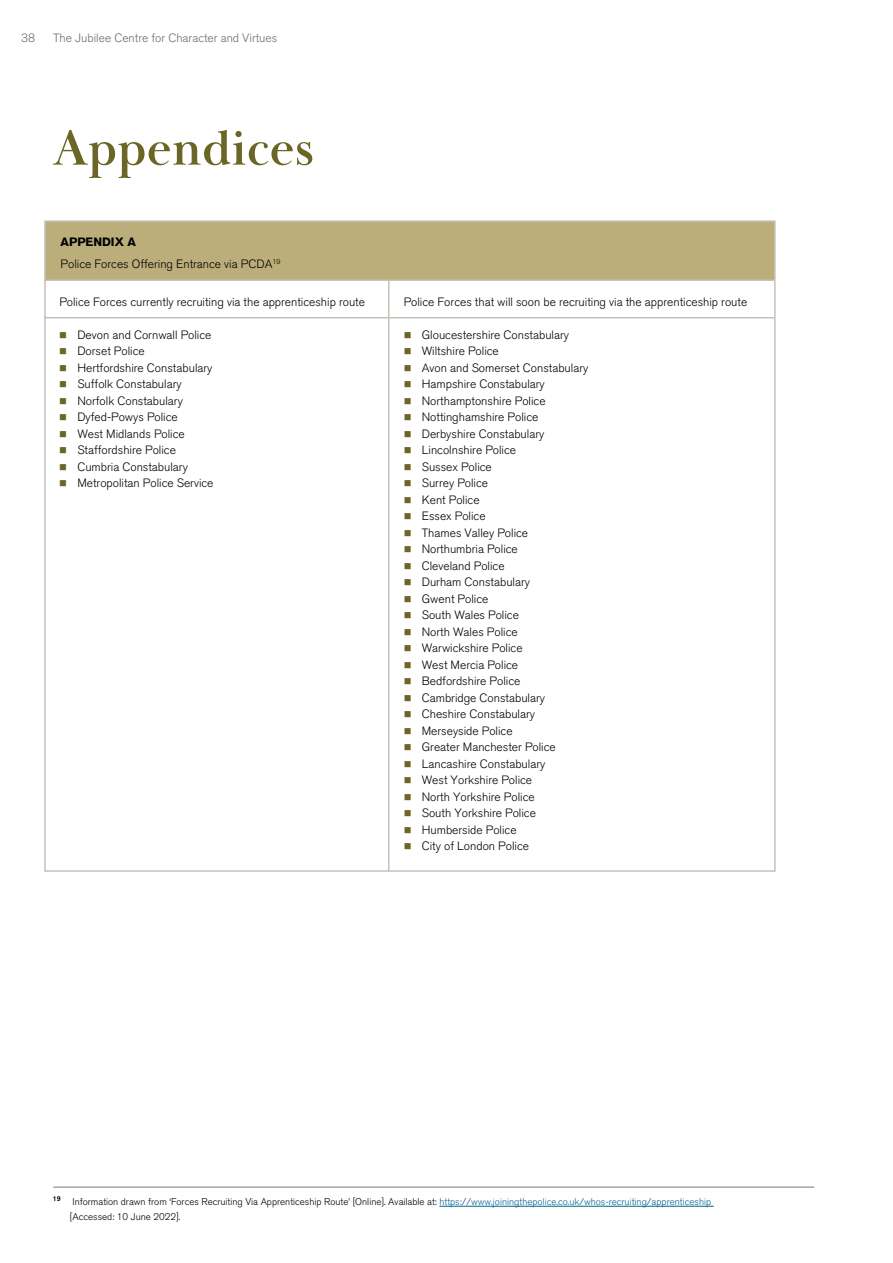
<style>
.page{position:relative;width:893px;height:1263px;background:#fff}
.page>*{position:absolute;margin:0;border:0;box-sizing:border-box;transform-origin:0 0}
.t1{font:700 51px "Baskerville Display PT";color:#6c6626}
.t2{font:300 12px "Akzidenz Grotesk BQ";color:#000}
.t3{font:300 12px "Akzidenz Grotesk BQ";color:#6d6c6c}
.t4{font:700 12px "Akzidenz Grotesk BQ";color:#000}
.t5{font:300 9.75px/15px "Akzidenz Grotesk BQ";color:#000}
.s1{color:#6c6626}
.s2{color:#00638e}
</style>
<div class="page">
<div style="left:45px;top:221px;width:730px;height:59px;background:#bbae7b"></div>
<hr style="left:439px;top:1206px;width:275px;height:1px;background:#00638e">
<hr style="left:53px;top:1187px;width:761px;height:1px;background:#797878">
<hr style="left:388px;top:280px;width:1px;height:592px;background:#c7c1b8">
<hr style="left:44px;top:317px;width:730px;height:1px;background:#c7c1b8">
<hr style="left:44px;top:279px;width:730px;height:2px;background:#c7c1b8">
<p class="t3" style="left:21px;top:32px;width:15px">38</p>
<p class="t3" style="left:53px;top:32px;width:226px">The Jubilee Centre for Character and Virtues</p>
<h1 class="t1" style="left:53px;top:118px;width:262px">Appendices</h1>
<p class="t4" style="left:61px;top:235px;width:77px">APPENDIX A</p>
<p class="t2" style="left:61px;top:257px;width:221px">Police Forces Offering Entrance via PCDA<sup>19</sup></p>
<p class="t2" style="left:59px;top:295px;width:307px">Police Forces currently recruiting via the apprenticeship route</p>
<p class="t2" style="left:59px;top:328px;width:154px"><span class="s1">■</span> Devon and Cornwall Police</p>
<p class="t2" style="left:59px;top:344px;width:87px"><span class="s1">■</span> Dorset Police</p>
<p class="t2" style="left:59px;top:361px;width:155px"><span class="s1">■</span> Hertfordshire Constabulary</p>
<p class="t2" style="left:59px;top:377px;width:124px"><span class="s1">■</span> Suffolk Constabulary</p>
<p class="t2" style="left:59px;top:394px;width:125px"><span class="s1">■</span> Norfolk Constabulary</p>
<p class="t2" style="left:59px;top:410px;width:120px"><span class="s1">■</span> Dyfed-Powys Police</p>
<p class="t2" style="left:59px;top:427px;width:127px"><span class="s1">■</span> West Midlands Police</p>
<p class="t2" style="left:59px;top:443px;width:118px"><span class="s1">■</span> Staffordshire Police</p>
<p class="t2" style="left:59px;top:460px;width:130px"><span class="s1">■</span> Cumbria Constabulary</p>
<p class="t2" style="left:59px;top:476px;width:156px"><span class="s1">■</span> Metropolitan Police Service</p>
<p class="t2" style="left:404px;top:295px;width:345px">Police Forces that will soon be recruiting via the apprenticeship route</p>
<p class="t2" style="left:404px;top:328px;width:167px"><span class="s1">■</span> Gloucestershire Constabulary</p>
<p class="t2" style="left:404px;top:344px;width:97px"><span class="s1">■</span> Wiltshire Police</p>
<p class="t2" style="left:404px;top:361px;width:186px"><span class="s1">■</span> Avon and Somerset Constabulary</p>
<p class="t2" style="left:404px;top:377px;width:143px"><span class="s1">■</span> Hampshire Constabulary</p>
<p class="t2" style="left:404px;top:394px;width:143px"><span class="s1">■</span> Northamptonshire Police</p>
<p class="t2" style="left:404px;top:410px;width:136px"><span class="s1">■</span> Nottinghamshire Police</p>
<p class="t2" style="left:404px;top:427px;width:142px"><span class="s1">■</span> Derbyshire Constabulary</p>
<p class="t2" style="left:404px;top:443px;width:114px"><span class="s1">■</span> Lincolnshire Police</p>
<p class="t2" style="left:404px;top:460px;width:90px"><span class="s1">■</span> Sussex Police</p>
<p class="t2" style="left:404px;top:476px;width:86px"><span class="s1">■</span> Surrey Police</p>
<p class="t2" style="left:404px;top:493px;width:77px"><span class="s1">■</span> Kent Police</p>
<p class="t2" style="left:404px;top:509px;width:83px"><span class="s1">■</span> Essex Police</p>
<p class="t2" style="left:404px;top:526px;width:126px"><span class="s1">■</span> Thames Valley Police</p>
<p class="t2" style="left:404px;top:542px;width:116px"><span class="s1">■</span> Northumbria Police</p>
<p class="t2" style="left:404px;top:559px;width:102px"><span class="s1">■</span> Cleveland Police</p>
<p class="t2" style="left:404px;top:575px;width:128px"><span class="s1">■</span> Durham Constabulary</p>
<p class="t2" style="left:404px;top:592px;width:86px"><span class="s1">■</span> Gwent Police</p>
<p class="t2" style="left:404px;top:608px;width:117px"><span class="s1">■</span> South Wales Police</p>
<p class="t2" style="left:404px;top:625px;width:115px"><span class="s1">■</span> North Wales Police</p>
<p class="t2" style="left:404px;top:641px;width:120px"><span class="s1">■</span> Warwickshire Police</p>
<p class="t2" style="left:404px;top:658px;width:116px"><span class="s1">■</span> West Mercia Police</p>
<p class="t2" style="left:404px;top:674px;width:118px"><span class="s1">■</span> Bedfordshire Police</p>
<p class="t2" style="left:404px;top:691px;width:143px"><span class="s1">■</span> Cambridge Constabulary</p>
<p class="t2" style="left:404px;top:707px;width:133px"><span class="s1">■</span> Cheshire Constabulary</p>
<p class="t2" style="left:404px;top:724px;width:110px"><span class="s1">■</span> Merseyside Police</p>
<p class="t2" style="left:404px;top:740px;width:153px"><span class="s1">■</span> Greater Manchester Police</p>
<p class="t2" style="left:404px;top:757px;width:143px"><span class="s1">■</span> Lancashire Constabulary</p>
<p class="t2" style="left:404px;top:773px;width:130px"><span class="s1">■</span> West Yorkshire Police</p>
<p class="t2" style="left:404px;top:790px;width:132px"><span class="s1">■</span> North Yorkshire Police</p>
<p class="t2" style="left:404px;top:806px;width:134px"><span class="s1">■</span> South Yorkshire Police</p>
<p class="t2" style="left:404px;top:823px;width:114px"><span class="s1">■</span> Humberside Police</p>
<p class="t2" style="left:404px;top:839px;width:127px"><span class="s1">■</span> City of London Police</p>
<p class="t5" style="left:70px;top:1194px;width:643px;text-indent:-17px"><sup>19</sup> Information drawn from ‘Forces Recruiting Via Apprenticeship Route’ [Online]. Available at: <span class="s2">https://www.joiningthepolice.co.uk/whos-recruiting/apprenticeship </span>[Accessed: 10 June 2022].</p>
</div>
